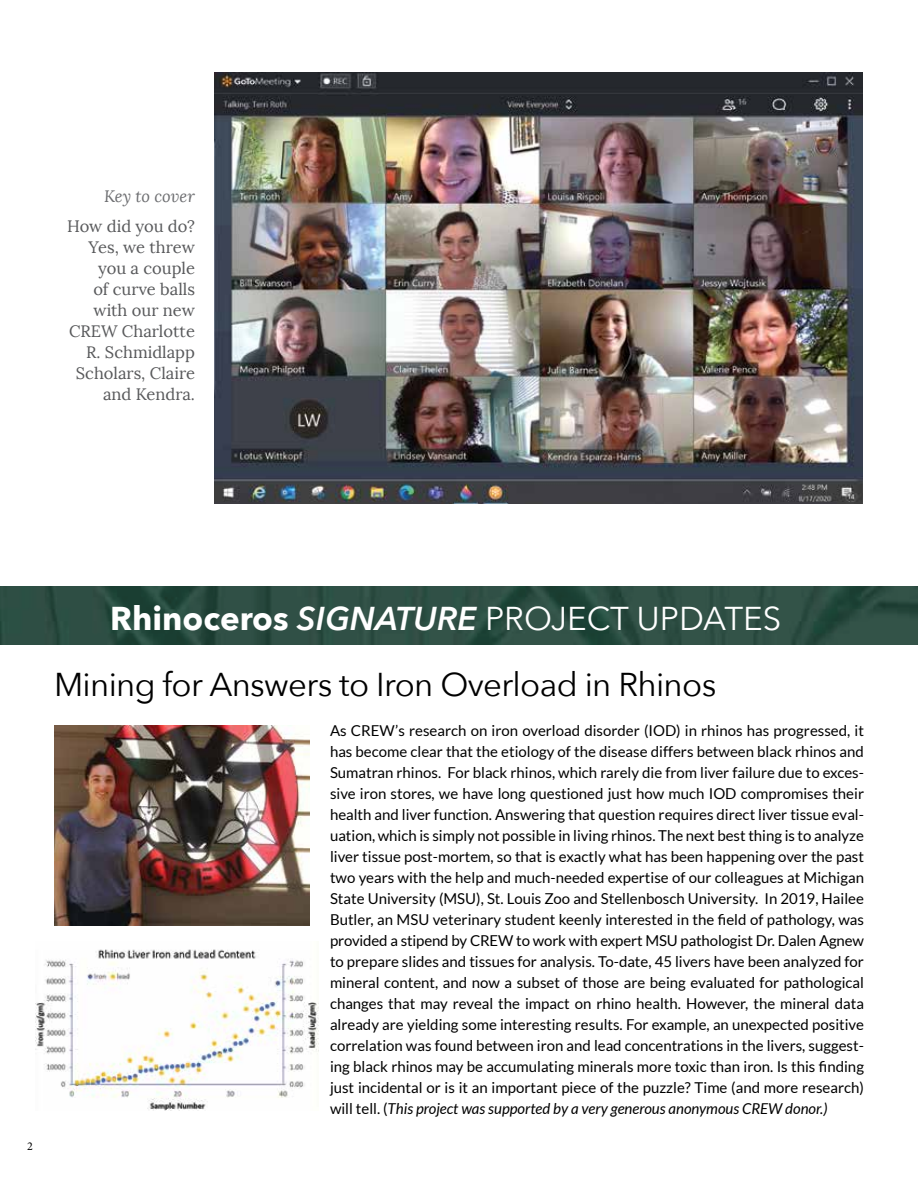
<style>
.page{position:relative;width:918px;height:1188px;background:#fff}
.page>*{position:absolute;margin:0;border:0;box-sizing:border-box;transform-origin:0 0}
.t1{font:33px/66.3px "Avenir Next";letter-spacing:-.02em;color:#000}
.t2{font:16.5px/21px "Lora";color:#58595b;text-align:right}
.t3{font:italic 16.5px "Lora";color:#6d6e71}
.t4{font:15px/21px "Lato";color:#000;text-align:justify}
.t5{font:12px "Minion Pro";color:#000}
.s1{font-weight:700;color:#fff}
.s2{font-weight:600;font-style:italic;color:#fff}
.s3{color:#fff}
.s4{font-style:italic}
</style>
<div class="page">
<hr style="left:917px;top:81px;width:1px;height:1107px;background:#005641">
<img style="left:0;top:587px;width:918px;height:57px">
<img style="left:54px;top:725px;width:255px;height:200px">
<img style="left:36px;top:949px;width:283px;height:161px">
<img style="left:215px;top:72px;width:647px;height:432px">
<p class="t3" style="left:104px;top:187px;width:92px">Key to cover</p>
<p class="t2" style="left:67px;top:216px;width:129px">How did you do?<br>Yes, we threw you a couple<br>of curve balls with our new<br>CREW Charlotte<br>R. Schmidlapp<br>Scholars, Claire and Kendra.</p>
<p class="t5" style="left:27px;top:1138px;width:7px">2</p>
<h1 class="t1" style="left:54px;top:584px;width:729px;text-indent:56px"><span class="s1">Rhinoceros</span> <span class="s2">SIGNATURE</span> <span class="s3">PROJECT UPDATES<br></span>Mining for Answers to Iron Overload in Rhinos</h1>
<p class="t4" style="left:330px;top:720px;width:536px">As CREW’s research on iron overload disorder (IOD) in rhinos has progressed, it has become clear that the etiology of the disease differs between black rhinos and Sumatran rhinos. For black rhinos, which rarely die from liver failure due to exces&shy;sive iron stores, we have long questioned just how much IOD compromises their health and liver function. Answering that question requires direct liver tissue eval&shy;uation, which is simply not possible in living rhinos. The next best thing is to analyze liver tissue post-mortem, so that is exactly what has been happening over the past two years with the help and much-needed expertise of our colleagues at Michigan State University (MSU), St. Louis Zoo and Stellenbosch University. In 2019, Hailee Butler, an MSU veterinary student keenly interested in the field of pathology, was provided a stipend by CREW to work with expert MSU pathologist Dr. Dalen Agnew to prepare slides and tissues for analysis. To-date, 45 livers have been analyzed for mineral content, and now a subset of those are being evaluated for pathological changes that may reveal the impact on rhino health. However, the mineral data already are yielding some interesting results. For example, an unexpected positive correlation was found between iron and lead concentrations in the livers, suggest&shy;ing black rhinos may be accumulating minerals more toxic than iron. Is this finding just incidental or is it an important piece of the puzzle? Time (and more research) will tell. (<span class="s4">This project was supported by a very generous anonymous CREW donor.)</span></p>
</div>
